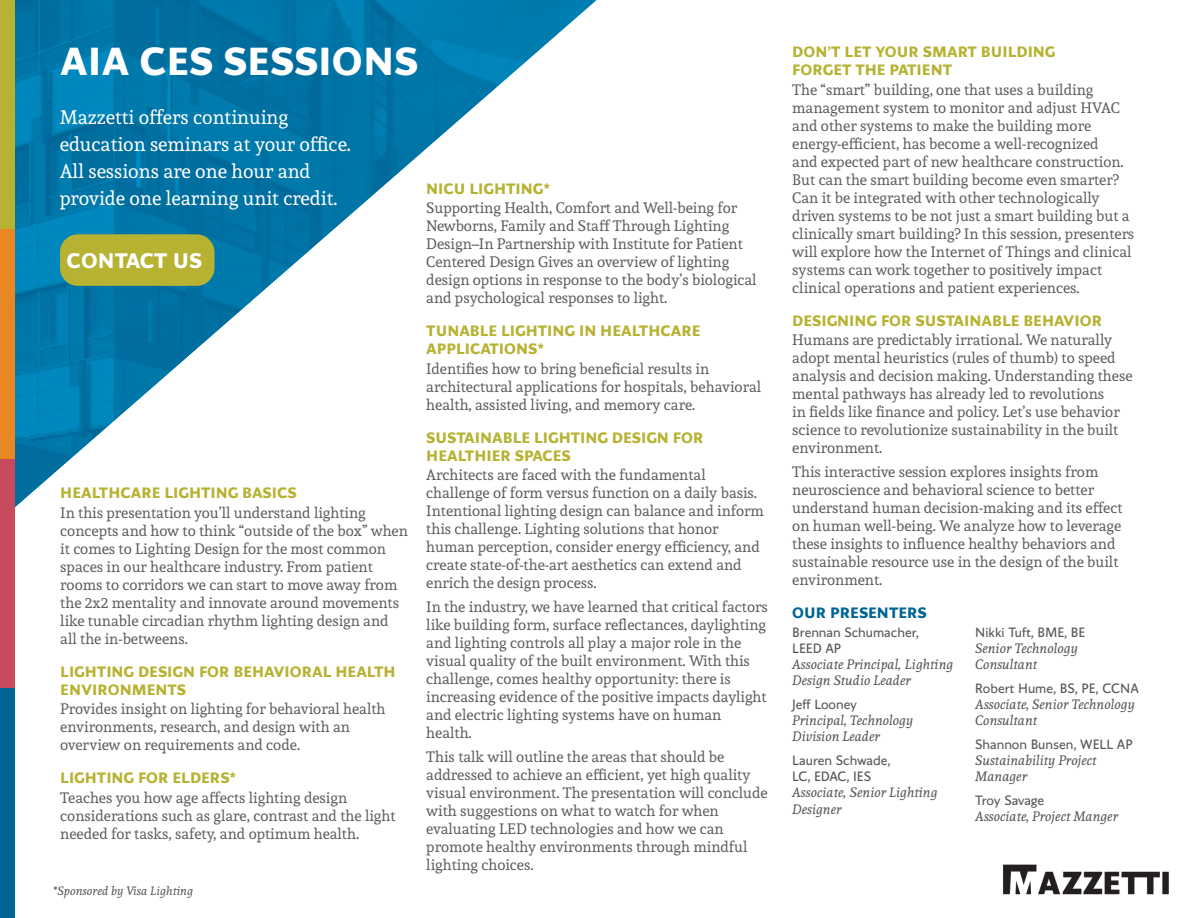
<style>
.page{position:relative;width:1188px;height:918px;background:#fff}
.page>*{position:absolute;margin:0;border:0;box-sizing:border-box;transform-origin:0 0}
.t1{font:700 39px "Conqueror Sans";color:#fff}
.t2{font:700 21px "Conqueror Sans";color:#fff}
.t3{font:19.5px/27px "Andada";color:#fff}
.t4{font:15px/18px "Andada";color:#5d5d5d}
.t5{font:700 15px/18px "Conqueror Sans";color:#b7b232}
.t6{font:700 15px "Conqueror Sans";color:#006595}
.t7{font:italic 13.5px/16.2px "Andada";color:#58595b}
.t8{font:13.5px/16.2px "Conqueror Sans";color:#58595b}
.t9{font:italic 12px "Andada";color:#5d5d5d}
</style>
<div class="page">
<img style="left:14px;top:0;width:582px;height:520px">
<div style="left:0;top:0;width:14px;height:230px;background:#b7b232"></div>
<div style="left:0;top:230px;width:14px;height:229px;background:#e98722"></div>
<div style="left:0;top:459px;width:14px;height:229px;background:#c84a5d"></div>
<div style="left:0;top:688px;width:14px;height:230px;background:#006595"></div>
<img style="left:1003px;top:864px;width:166px;height:31px">
<div style="left:60px;top:234px;width:154px;height:52px;background:#b7b232;border-radius:18px"></div>
<h1 class="t1" style="left:60px;top:38px;width:359px">AIA CES SESSIONS</h1>
<h3 class="t3" style="left:60px;top:104px;width:293px">Mazzetti offers continuing education seminars at your office.<br>All sessions are one hour and provide one learning unit credit.</h3>
<h2 class="t2" style="left:67px;top:248px;width:137px">CONTACT US</h2>
<p class="t5" style="left:60px;top:484px;width:238px">HEALTHCARE LIGHTING BASICS</p>
<p class="t4" style="left:60px;top:503px;width:349px">In this presentation you’ll understand lighting concepts and how to think “outside of the box” when it comes to Lighting Design for the most common spaces in our healthcare industry. From patient rooms to corridors we can start to move away from the 2x2 mentality and innovate around movements like tunable circadian rhythm lighting design and all the in-betweens.</p>
<p class="t5" style="left:60px;top:663px;width:337px">LIGHTING DESIGN FOR BEHAVIORAL HEALTH<br>ENVIRONMENTS</p>
<p class="t4" style="left:60px;top:700px;width:327px">Provides insight on lighting for behavioral health environments, research, and design with an overview on requirements and code.</p>
<p class="t5" style="left:60px;top:769px;width:178px">LIGHTING FOR ELDERS*</p>
<p class="t4" style="left:60px;top:788px;width:337px">Teaches you how age affects lighting design considerations such as glare, contrast and the light needed for tasks, safety, and optimum health.</p>
<p class="t9" style="left:52px;top:883px;width:142px">*Sponsored by Visa Lighting</p>
<p class="t5" style="left:426px;top:180px;width:125px">NICU LIGHTING*</p>
<p class="t4" style="left:426px;top:199px;width:332px">Supporting Health, Comfort and Well-being for Newborns, Family and Staff Through Lighting Design–In Partnership with Institute for Patient Centered Design Gives an overview of lighting design options in response to the body’s biological and psychological responses to light.</p>
<p class="t5" style="left:426px;top:322px;width:276px">TUNABLE LIGHTING IN HEALTHCARE<br>APPLICATIONS*</p>
<p class="t4" style="left:426px;top:359px;width:336px">Identifies how to bring beneficial results in architectural applications for hospitals, behavioral health, assisted living, and memory care.</p>
<p class="t5" style="left:426px;top:429px;width:279px">SUSTAINABLE LIGHTING DESIGN FOR<br>HEALTHIER SPACES</p>
<p class="t4" style="left:426px;top:466px;width:339px">Architects are faced with the fundamental challenge of form versus function on a daily basis.<br>Intentional lighting design can balance and inform this challenge. Lighting solutions that honor human perception, consider energy efficiency, and create state-of-the-art aesthetics can extend and enrich the design process.</p>
<p class="t4" style="left:426px;top:598px;width:343px">In the industry, we have learned that critical factors like building form, surface reflectances, daylighting and lighting controls all play a major role in the visual quality of the built environment. With this challenge, comes healthy opportunity: there is increasing evidence of the positive impacts daylight and electric lighting systems have on human health.</p>
<p class="t4" style="left:426px;top:748px;width:343px">This talk will outline the areas that should be addressed to achieve an efficient, yet high quality visual environment. The presentation will conclude with suggestions on what to watch for when evaluating LED technologies and how we can promote healthy environments through mindful lighting choices.</p>
<p class="t5" style="left:792px;top:43px;width:265px">DON’T LET YOUR SMART BUILDING<br>FORGET THE PATIENT</p>
<p class="t4" style="left:792px;top:80px;width:344px">The “smart” building, one that uses a building management system to monitor and adjust HVAC and other systems to make the building more energy-efficient, has become a well-recognized<br>and expected part of new healthcare construction.<br>But can the smart building become even smarter?<br>Can it be integrated with other technologically driven systems to be not just a smart building but a clinically smart building? In this session, presenters will explore how the Internet of Things and clinical systems can work together to positively impact clinical operations and patient experiences.</p>
<p class="t5" style="left:792px;top:312px;width:311px">DESIGNING FOR SUSTAINABLE BEHAVIOR</p>
<p class="t4" style="left:792px;top:331px;width:342px">Humans are predictably irrational. We naturally adopt mental heuristics (rules of thumb) to speed analysis and decision making. Understanding these mental pathways has already led to revolutions<br>in fields like finance and policy. Let’s use behavior science to revolutionize sustainability in the built environment.</p>
<p class="t4" style="left:792px;top:463px;width:332px">This interactive session explores insights from neuroscience and behavioral science to better understand human decision-making and its effect on human well-being. We analyze how to leverage these insights to influence healthy behaviors and sustainable resource use in the design of the built environment.</p>
<p class="t6" style="left:792px;top:604px;width:136px">OUR PRESENTERS</p>
<p class="t8" style="left:792px;top:624px;width:128px">Brennan Schumacher,<br>LEED AP</p>
<p class="t7" style="left:792px;top:656px;width:162px">Associate Principal, Lighting<br>Design Studio Leader</p>
<p class="t8" style="left:792px;top:697px;width:66px">Jeff Looney</p>
<p class="t7" style="left:792px;top:712px;width:122px">Principal, Technology<br>Division Leader</p>
<p class="t8" style="left:792px;top:753px;width:100px">Lauren Schwade,<br>LC, EDAC, IES</p>
<p class="t7" style="left:792px;top:785px;width:147px">Associate, Senior Lighting<br>Designer</p>
<p class="t8" style="left:975px;top:624px;width:112px">Nikki Tuft, BME, BE</p>
<p class="t7" style="left:975px;top:640px;width:104px">Senior Technology<br>Consultant</p>
<p class="t8" style="left:975px;top:680px;width:165px">Robert Hume, BS, PE, CCNA</p>
<p class="t7" style="left:975px;top:696px;width:161px">Associate, Senior Technology<br>Consultant</p>
<p class="t8" style="left:975px;top:736px;width:159px">Shannon Bunsen, WELL AP</p>
<p class="t7" style="left:975px;top:752px;width:123px">Sustainability Project<br>Manager</p>
<p class="t8" style="left:975px;top:793px;width:70px">Troy Savage</p>
<p class="t7" style="left:975px;top:808px;width:144px">Associate, Project Manger</p>
</div>
